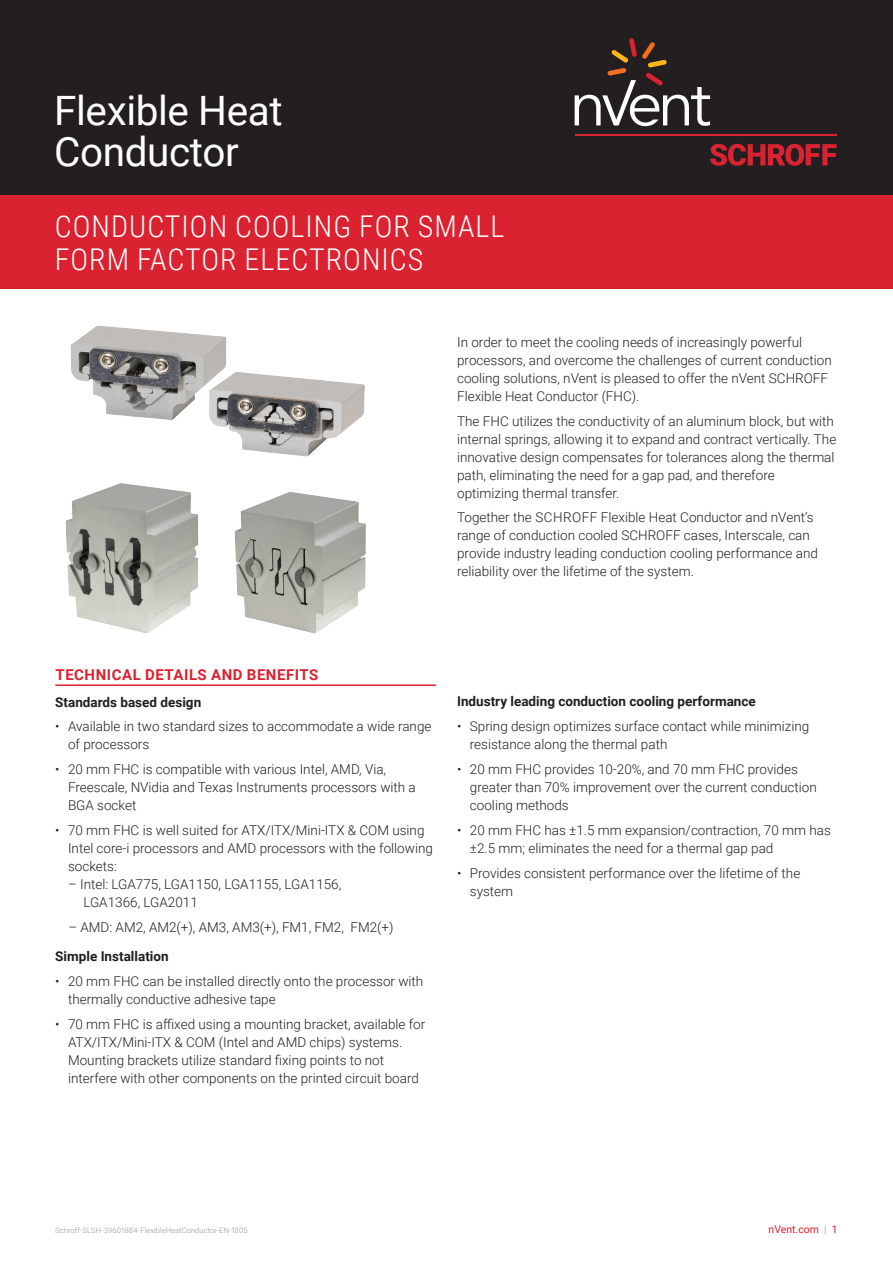
<style>
.page{position:relative;width:893px;height:1263px;background:#fff}
.page>*{position:absolute;margin:0;border:0;box-sizing:border-box;transform-origin:0 0}
.t1{font:40.5px/40.5px "Roboto";letter-spacing:-.01em;color:#fff}
.t2{font:300 30px/33.8px "Roboto Condensed";letter-spacing:.035em;color:#fff}
.t3{font:700 15px "Roboto";letter-spacing:.035em;color:#db2230}
.t4{font:300 13.5px/18px "Roboto";color:#231f20}
.t5{font:700 13.5px "Roboto";color:#231f20}
.t6{font:10.5px "Roboto";color:#db2230}
.t7{font:300 7.5px "Roboto";letter-spacing:.015em;color:#8f959e}
.s1{font-weight:300;color:#8f959e}
</style>
<div class="page">
<div style="left:0;top:0;width:893px;height:196px;background:#231f20"></div>
<div style="left:0;top:196px;width:893px;height:93px;background:#db2230"></div>
<svg style="left:710px;top:144px;width:127px;height:22px"></svg>
<hr style="left:575px;top:134px;width:262px;height:2px;background:#db2230">
<svg style="left:575px;top:38px;width:135px;height:88px"></svg>
<hr style="left:55px;top:684px;width:381px;height:2px;background:#db2230">
<img style="left:70px;top:325px;width:295px;height:132px">
<img style="left:234px;top:492px;width:132px;height:142px">
<img style="left:65px;top:483px;width:134px;height:151px">
<h1 class="t1" style="left:54px;top:89px;width:230px">Flexible Heat<br>Conductor</h1>
<h2 class="t2" style="left:55px;top:208px;width:451px">CONDUCTION COOLING FOR SMALL<br>FORM FACTOR ELECTRONICS</h2>
<p class="t4" style="left:457px;top:333px;width:376px">In order to meet the cooling needs of increasingly powerful processors, and overcome the challenges of current conduction cooling solutions, nVent is pleased to offer the nVent SCHROFF Flexible Heat Conductor (FHC).</p>
<p class="t4" style="left:457px;top:411px;width:381px">The FHC utilizes the conductivity of an aluminum block, but with internal springs, allowing it to expand and contract vertically. The innovative design compensates for tolerances along the thermal path, eliminating the need for a gap pad, and therefore optimizing thermal transfer.</p>
<p class="t4" style="left:457px;top:508px;width:362px">Together the SCHROFF Flexible Heat Conductor and nVent’s range of conduction cooled SCHROFF cases, Interscale, can provide industry leading conduction cooling performance and reliability over the lifetime of the system.</p>
<p class="t3" style="left:56px;top:664px;width:264px">TECHNICAL DETAILS AND BENEFITS</p>
<p class="t5" style="left:55px;top:692px;width:147px">Standards based design</p>
<p class="t4" style="left:68px;top:717px;width:365px;text-indent:-13px">• Available in two standard sizes to accommodate a wide range of processors</p>
<p class="t4" style="left:68px;top:760px;width:349px;text-indent:-13px">• 20 mm FHC is compatible with various Intel, AMD, Via,<br>Freescale, NVidia and Texas Instruments processors with a<br>BGA socket</p>
<p class="t4" style="left:68px;top:821px;width:366px;text-indent:-13px">• 70 mm FHC is well suited for ATX/ITX/Mini-ITX &amp; COM using<br>Intel core-i processors and AMD processors with the following sockets:</p>
<p class="t4" style="left:83px;top:875px;width:259px;text-indent:-15px">– Intel: LGA775, LGA1150, LGA1155, LGA1156,<br>LGA1366, LGA2011</p>
<p class="t4" style="left:68px;top:917px;width:327px">– AMD: AM2, AM2(+), AM3, AM3(+), FM1, FM2, FM2(+)</p>
<p class="t5" style="left:55px;top:947px;width:115px">Simple Installation</p>
<p class="t4" style="left:68px;top:971px;width:357px;text-indent:-13px">• 20 mm FHC can be installed directly onto the processor with thermally conductive adhesive tape</p>
<p class="t4" style="left:68px;top:1014px;width:359px;text-indent:-13px">• 70 mm FHC is affixed using a mounting bracket, available for ATX/ITX/Mini-ITX &amp; COM (Intel and AMD chips) systems.<br>Mounting brackets utilize standard fixing points to not interfere with other components on the printed circuit board</p>
<p class="t5" style="left:457px;top:692px;width:300px">Industry leading conduction cooling performance</p>
<p class="t4" style="left:470px;top:717px;width:341px;text-indent:-13px">• Spring design optimizes surface contact while minimizing resistance along the thermal path</p>
<p class="t4" style="left:470px;top:760px;width:348px;text-indent:-13px">• 20 mm FHC provides 10-20%, and 70 mm FHC provides greater than 70% improvement over the current conduction cooling methods</p>
<p class="t4" style="left:470px;top:820px;width:362px;text-indent:-13px">• 20 mm FHC has ±1.5 mm expansion/contraction, 70 mm has ±2.5 mm; eliminates the need for a thermal gap pad</p>
<p class="t4" style="left:470px;top:863px;width:332px;text-indent:-13px">• Provides consistent performance over the lifetime of the system</p>
<p class="t7" style="left:55px;top:1225px;width:194px">Schroff-SLSH-39601884-FlexibleHeatConductor-EN-1805</p>
<p class="t6" style="left:769px;top:1222px;width:71px">nVent.com <span class="s1">|</span> 1</p>
</div>
